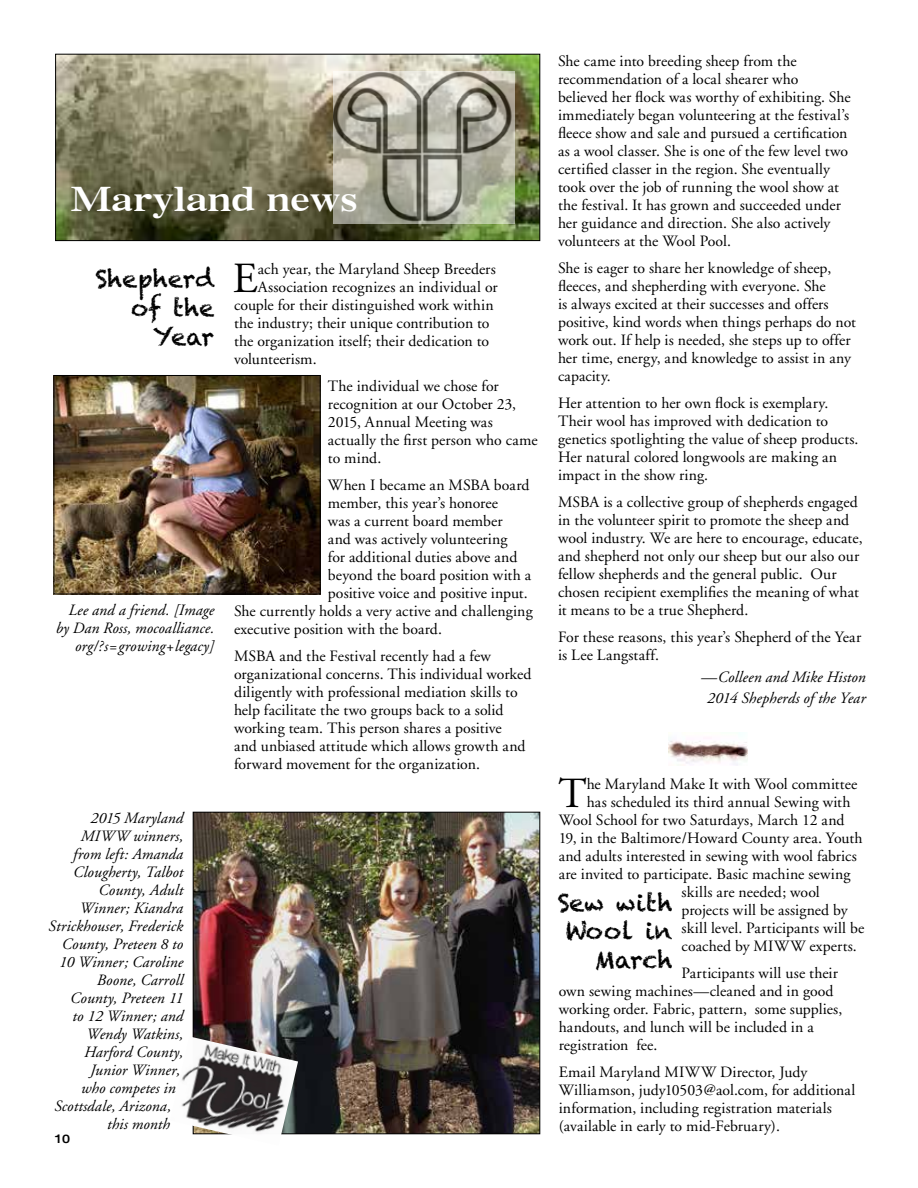
<style>
.page{position:relative;width:918px;height:1188px;background:#fff}
.page>*{position:absolute;margin:0;border:0;box-sizing:border-box;transform-origin:0 0}
.t1{font:42.9px "Adobe Garamond";color:#000}
.t2{font:700 36px "Xerox Serif Wide FC";color:#fff}
.t3{font:24px/28.8px "Chalkduster";color:#000;text-align:right}
.t4{font:15.75px/18px "Adobe Garamond";letter-spacing:.005em;color:#000}
.t5{font:italic 15.75px/18px "Adobe Garamond";letter-spacing:.005em;color:#000;text-align:right}
.t6{font:700 12px "Xerox Sans Serif Wide FC";color:#000}
</style>
<div class="page">
<img style="left:57px;top:56px;width:481px;height:183px">
<div style="left:55px;top:54px;width:485px;height:187px;border:1px solid #000"></div>
<img style="left:333px;top:72px;width:182px;height:151px">
<img style="left:195px;top:814px;width:343px;height:318px">
<div style="left:193px;top:812px;width:347px;height:322px;border:1px solid #000"></div>
<img style="left:56px;top:377px;width:262px;height:215px">
<div style="left:54px;top:375px;width:266px;height:219px;border:1px solid #000"></div>
<img style="left:181px;top:1036px;width:117px;height:99px">
<img style="left:668px;top:733px;width:79px;height:32px">
<h2 class="t2" style="left:71px;top:177px;width:288px">Maryland news</h2>
<h3 class="t3" style="left:96px;top:264px;width:120px">Shepherd of the<br>Year</h3>
<p class="t5" style="left:56px;top:602px;width:160px">Lee and a friend. [Image by Dan Ross, mocoalliance. org/?s=growing+legacy]</p>
<p class="t5" style="left:91px;top:810px;width:94px">2015 Maryland</p>
<p class="t5" style="left:81px;top:828px;width:104px">MIWW winners,</p>
<p class="t5" style="left:73px;top:846px;width:112px">from left: Amanda</p>
<p class="t5" style="left:73px;top:864px;width:112px">Clougherty, Talbot</p>
<p class="t5" style="left:99px;top:882px;width:86px">County, Adult</p>
<p class="t5" style="left:80px;top:900px;width:105px">Winner; Kiandra</p>
<p class="t5" style="left:49px;top:918px;width:136px">Strickhouser, Frederick</p>
<p class="t5" style="left:62px;top:936px;width:123px">County, Preteen 8 to</p>
<p class="t5" style="left:59px;top:954px;width:126px">10 Winner; Caroline</p>
<p class="t5" style="left:97px;top:972px;width:88px">Boone, Carroll</p>
<p class="t5" style="left:70px;top:990px;width:115px">County, Preteen 11</p>
<p class="t5" style="left:73px;top:1008px;width:112px">to 12 Winner; and</p>
<p class="t5" style="left:86px;top:1026px;width:98px">Wendy Watkins,</p>
<p class="t5" style="left:84px;top:1044px;width:101px">Harford County,</p>
<p class="t5" style="left:90px;top:1062px;width:92px">Junior Winner,</p>
<p class="t5" style="left:81px;top:1080px;width:96px">who competes in</p>
<p class="t5" style="left:54px;top:1098px;width:118px">Scottsdale, Arizona,</p>
<p class="t5" style="left:107px;top:1116px;width:64px">this month</p>
<p class="t6" style="left:54px;top:1131px;width:18px">10</p>
<h1 class="t1" style="left:233px;top:256px;width:27px">E</h1>
<p class="t4" style="left:258px;top:261px;width:239px">ach year, the Maryland Sheep Breeders</p>
<p class="t4" style="left:258px;top:279px;width:241px">Association recognizes an individual or</p>
<p class="t4" style="left:234px;top:297px;width:261px">couple for their distinguished work within</p>
<p class="t4" style="left:234px;top:315px;width:257px">the industry; their unique contribution to</p>
<p class="t4" style="left:234px;top:333px;width:257px">the organization itself; their dedication to</p>
<p class="t4" style="left:234px;top:351px;width:84px">volunteerism.</p>
<p class="t4" style="left:328px;top:378px;width:211px">The individual we chose for recognition at our October 23,<br>2015, Annual Meeting was actually the first person who came to mind.</p>
<p class="t4" style="left:328px;top:477px;width:203px">When I became an MSBA board</p>
<p class="t4" style="left:328px;top:495px;width:172px">member, this year’s honoree</p>
<p class="t4" style="left:328px;top:513px;width:176px">was a current board member</p>
<p class="t4" style="left:328px;top:531px;width:181px">and was actively volunteering</p>
<p class="t4" style="left:328px;top:549px;width:191px">for additional duties above and</p>
<p class="t4" style="left:328px;top:567px;width:205px">beyond the board position with a</p>
<p class="t4" style="left:328px;top:585px;width:201px">positive voice and positive input.</p>
<p class="t4" style="left:234px;top:603px;width:300px">She currently holds a very active and challenging</p>
<p class="t4" style="left:234px;top:621px;width:210px">executive position with the board.</p>
<p class="t4" style="left:234px;top:648px;width:299px">MSBA and the Festival recently had a few organizational concerns. This individual worked diligently with professional mediation skills to help facilitate the two groups back to a solid working team. This person shares a positive<br>and unbiased attitude which allows growth and forward movement for the organization.</p>
<p class="t4" style="left:558px;top:52px;width:294px">She came into breeding sheep from the recommendation of a local shearer who believed her flock was worthy of exhibiting. She immediately began volunteering at the festival’s fleece show and sale and pursued a certification as a wool classer. She is one of the few level two certified classer in the region. She eventually took over the job of running the wool show at the festival. It has grown and succeeded under her guidance and direction. She also actively volunteers at the Wool Pool.</p>
<p class="t4" style="left:558px;top:259px;width:300px">She is eager to share her knowledge of sheep, fleeces, and shepherding with everyone. She<br>is always excited at their successes and offers positive, kind words when things perhaps do not work out. If help is needed, she steps up to offer her time, energy, and knowledge to assist in any capacity.</p>
<p class="t4" style="left:558px;top:394px;width:302px">Her attention to her own flock is exemplary.<br>Their wool has improved with dedication to genetics spotlighting the value of sheep products.<br>Her natural colored longwools are making an impact in the show ring.</p>
<p class="t4" style="left:558px;top:493px;width:306px">MSBA is a collective group of shepherds engaged in the volunteer spirit to promote the sheep and wool industry. We are here to encourage, educate, and shepherd not only our sheep but our also our fellow shepherds and the general public. Our chosen recipient exemplifies the meaning of what it means to be a true Shepherd.</p>
<p class="t4" style="left:558px;top:628px;width:305px">For these reasons, this year’s Shepherd of the Year is Lee Langstaff.</p>
<p class="t5" style="left:701px;top:667px;width:166px;line-height:21px;text-align:center">—Colleen and Mike Histon<br>2014 Shepherds of the Year</p>
<h1 class="t1" style="left:558px;top:770px;width:30px">T</h1>
<p class="t4" style="left:587px;top:775px;width:272px">he Maryland Make It with Wool committee</p>
<p class="t4" style="left:587px;top:793px;width:265px">has scheduled its third annual Sewing with</p>
<p class="t4" style="left:559px;top:811px;width:287px">Wool School for two Saturdays, March 12 and</p>
<p class="t4" style="left:559px;top:829px;width:306px">19, in the Baltimore/Howard County area. Youth</p>
<p class="t4" style="left:559px;top:847px;width:300px">and adults interested in sewing with wool fabrics</p>
<p class="t4" style="left:559px;top:865px;width:293px">are invited to participate. Basic machine sewing</p>
<p class="t4" style="left:682px;top:883px;width:140px">skills are needed; wool</p>
<p class="t4" style="left:682px;top:901px;width:168px">projects will be assigned by</p>
<p class="t4" style="left:682px;top:919px;width:184px">skill level. Participants will be</p>
<p class="t4" style="left:682px;top:937px;width:177px">coached by MIWW experts.</p>
<p class="t4" style="left:559px;top:964px;width:285px;text-indent:123px">Participants will use their own sewing machines—cleaned and in good working order. Fabric, pattern, some supplies, handouts, and lunch will be included in a registration fee.</p>
<p class="t4" style="left:559px;top:1063px;width:298px">Email Maryland MIWW Director, Judy Williamson, judy10503@aol.com, for additional information, including registration materials (available in early to mid-February).</p>
<h3 class="t3" style="left:558px;top:888px;width:116px">Sew with<br>Wool in<br>March</h3>
</div>
